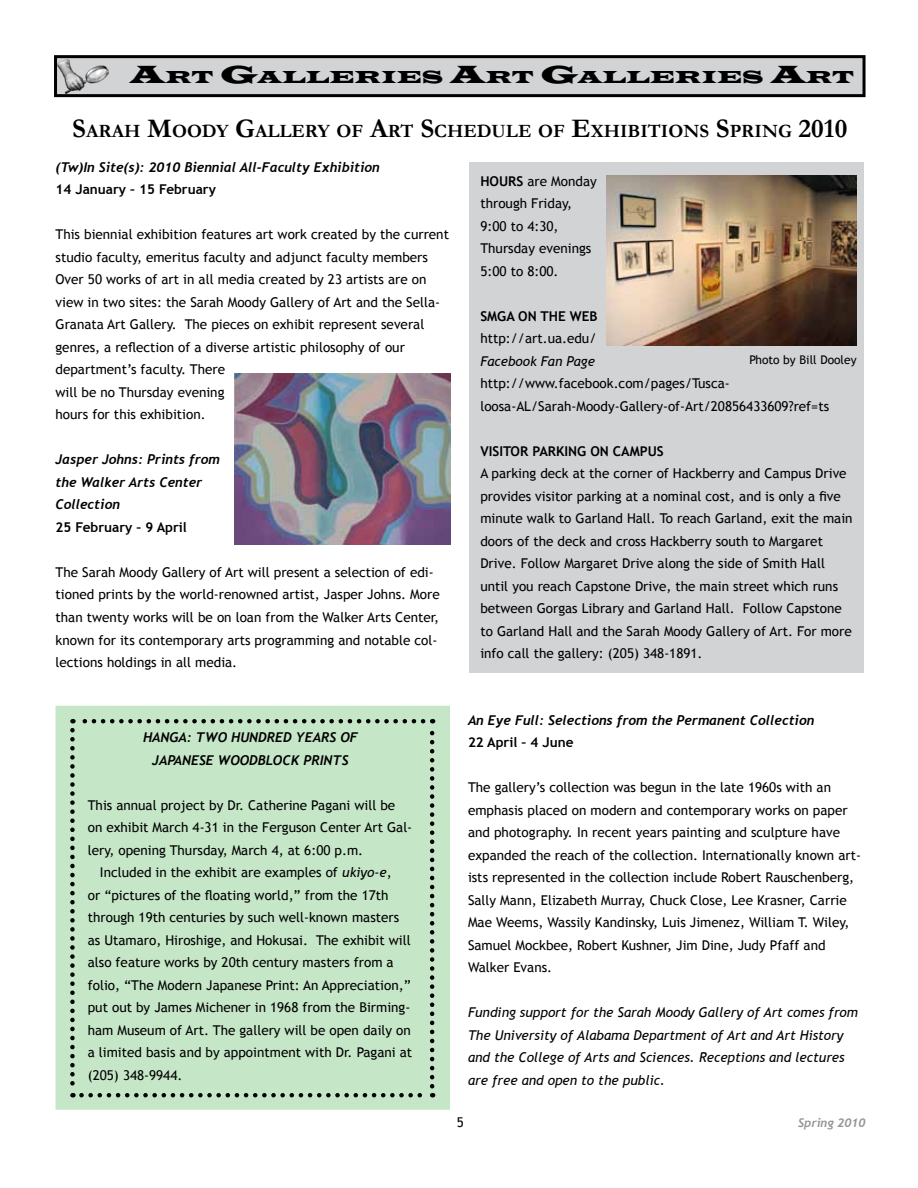
<style>
.page{position:relative;width:918px;height:1188px;background:#fff}
.page>*{position:absolute;margin:0;border:0;box-sizing:border-box;transform-origin:0 0}
.t1{font:700 18.9px "Garamond";color:#000}
.t2{font:17.85px "Latin Wide";color:#000}
.t3{font:13.5px/22.5px "Trebuchet MS";color:#000}
.t4{font:italic 13.5px/22.5px "Trebuchet MS";color:#000}
.t5{font:italic 700 13.5px/22.5px "Trebuchet";color:#000}
.t6{font:700 13.5px "Trebuchet MS";color:#000}
.t7{font:12px "Trebuchet MS";color:#000}
.t8{font:italic 700 12px "Trebuchet";color:#939598}
.s1{font-size:25.5px}
.s2{font-size:27px}
.s3{font-weight:700}
.s4{font-style:italic}
</style>
<div class="page">
<div style="left:56px;top:706px;width:394px;height:404px;background:#c6e6c8"></div>
<div style="left:56px;top:57px;width:808px;height:39px;background:#d1d3d4"></div>
<div style="left:54px;top:55px;width:812px;height:42px;border:3px solid #000"></div>
<img style="left:58px;top:59px;width:50px;height:34px">
<div style="left:470px;top:162px;width:394px;height:511px;background:#d1d3d4"></div>
<img style="left:606px;top:176px;width:251px;height:170px">
<img style="left:234px;top:374px;width:216px;height:171px">
<svg style="left:70px;top:730px;width:5px;height:367px"></svg>
<svg style="left:81px;top:1093px;width:352px;height:4px"></svg>
<svg style="left:430px;top:719px;width:4px;height:367px"></svg>
<svg style="left:72px;top:719px;width:351px;height:4px"></svg>
<h2 class="t2" style="left:131px;top:66px;width:725px"><span class="s1">A</span>RT <span class="s1">G</span>ALLERIES <span class="s1">A</span>RT <span class="s1">G</span>ALLERIES <span class="s1">A</span>RT</h2>
<h1 class="t1" style="left:72px;top:120px;width:777px"><span class="s2">S</span>ARAH <span class="s2">M</span>OODY <span class="s2">G</span>ALLERY OF <span class="s2">A</span>RT <span class="s2">S</span>CHEDULE OF <span class="s2">E</span>XHIBITIONS <span class="s2">S</span>PRING <span class="s2">2010</span></h1>
<p class="t5" style="left:56px;top:156px;width:326px">(Tw)In Site(s): 2010 Biennial All-Faculty Exhibition</p>
<p class="t6" style="left:56px;top:181px;width:162px">14 January – 15 February</p>
<p class="t3" style="left:56px;top:224px;width:395px">This biennial exhibition features art work created by the current studio faculty, emeritus faculty and adjunct faculty members Over 50 works of art in all media created by 23 artists are on view in two sites: the Sarah Moody Gallery of Art and the Sella-Granata Art Gallery. The pieces on exhibit represent several genres, a reflection of a diverse artistic philosophy of our department’s faculty. There<br>will be no Thursday evening<br>hours for this exhibition.</p>
<p class="t5" style="left:56px;top:449px;width:166px">Jasper Johns: Prints from the Walker Arts Center<br>Collection</p>
<p class="t6" style="left:56px;top:519px;width:133px">25 February – 9 April</p>
<p class="t3" style="left:56px;top:561px;width:386px">The Sarah Moody Gallery of Art will present a selection of edi&shy;tioned prints by the world-renowned artist, Jasper Johns. More than twenty works will be on loan from the Walker Arts Center, known for its contemporary arts programming and notable col&shy;lections holdings in all media.</p>
<p class="t3" style="left:480px;top:170px;width:118px"><span class="s3">HOURS</span> are Monday through Friday,<br>9:00 to 4:30,<br>Thursday evenings<br>5:00 to 8:00.</p>
<p class="t6" style="left:480px;top:307px;width:119px">SMGA ON THE WEB</p>
<p class="t3" style="left:480px;top:327px;width:118px">http://art.ua.edu/</p>
<p class="t4" style="left:480px;top:350px;width:116px">Facebook Fan Page</p>
<p class="t3" style="left:480px;top:372px;width:350px">http://www.facebook.com/pages/Tusca&shy;loosa-AL/Sarah-Moody-Gallery-of-Art/20856433609?ref=ts</p>
<p class="t6" style="left:480px;top:442px;width:185px">VISITOR PARKING ON CAMPUS</p>
<p class="t3" style="left:480px;top:462px;width:374px">A parking deck at the corner of Hackberry and Campus Drive provides visitor parking at a nominal cost, and is only a five minute walk to Garland Hall. To reach Garland, exit the main doors of the deck and cross Hackberry south to Margaret Drive. Follow Margaret Drive along the side of Smith Hall until you reach Capstone Drive, the main street which runs between Gorgas Library and Garland Hall. Follow Capstone to Garland Hall and the Sarah Moody Gallery of Art. For more info call the gallery: (205) 348-1891.</p>
<p class="t7" style="left:749px;top:352px;width:109px">Photo by Bill Dooley</p>
<p class="t5" style="left:143px;top:726px;width:214px;text-align:center">Hanga: Two Hundred Years of<br>Japanese Woodblock Prints</p>
<p class="t3" style="left:88px;top:794px;width:309px">This annual project by Dr. Catherine Pagani will be</p>
<p class="t3" style="left:88px;top:816px;width:326px">on exhibit March 4-31 in the Ferguson Center Art Gal-</p>
<p class="t3" style="left:88px;top:839px;width:277px">lery, opening Thursday, March 4, at 6:00 p.m.</p>
<p class="t3" style="left:100px;top:861px;width:293px">Included in the exhibit are examples of <span class="s4">ukiyo-e</span>,</p>
<p class="t3" style="left:88px;top:884px;width:302px">or “pictures of the floating world,” from the 17th</p>
<p class="t3" style="left:88px;top:906px;width:313px">through 19th centuries by such well-known masters</p>
<p class="t3" style="left:88px;top:929px;width:324px">as Utamaro, Hiroshige, and Hokusai. The exhibit will</p>
<p class="t3" style="left:88px;top:951px;width:307px">also feature works by 20th century masters from a</p>
<p class="t3" style="left:88px;top:974px;width:324px">folio, “The Modern Japanese Print: An Appreciation,”</p>
<p class="t3" style="left:88px;top:996px;width:324px">put out by James Michener in 1968 from the Birming-</p>
<p class="t3" style="left:88px;top:1019px;width:325px">ham Museum of Art. The gallery will be open daily on</p>
<p class="t3" style="left:88px;top:1041px;width:326px">a limited basis and by appointment with Dr. Pagani at</p>
<p class="t3" style="left:88px;top:1064px;width:96px">(205) 348-9944.</p>
<p class="t5" style="left:468px;top:709px;width:348px">An Eye Full: Selections from the Permanent Collection</p>
<p class="t6" style="left:468px;top:734px;width:107px">22 April – 4 June</p>
<p class="t3" style="left:468px;top:776px;width:395px">The gallery’s collection was begun in the late 1960s with an emphasis placed on modern and contemporary works on paper and photography. In recent years painting and sculpture have expanded the reach of the collection. Internationally known art&shy;ists represented in the collection include Robert Rauschenberg, Sally Mann, Elizabeth Murray, Chuck Close, Lee Krasner, Carrie Mae Weems, Wassily Kandinsky, Luis Jimenez, William T. Wiley, Samuel Mockbee, Robert Kushner, Jim Dine, Judy Pfaff and Walker Evans.</p>
<p class="t4" style="left:468px;top:1001px;width:392px">Funding support for the Sarah Moody Gallery of Art comes from The University of Alabama Department of Art and Art History and the College of Arts and Sciences. Receptions and lectures are free and open to the public.</p>
<p class="t3" style="left:457px;top:1111px;width:9px">5</p>
<p class="t8" style="left:798px;top:1116px;width:69px">Spring 2010</p>
</div>
